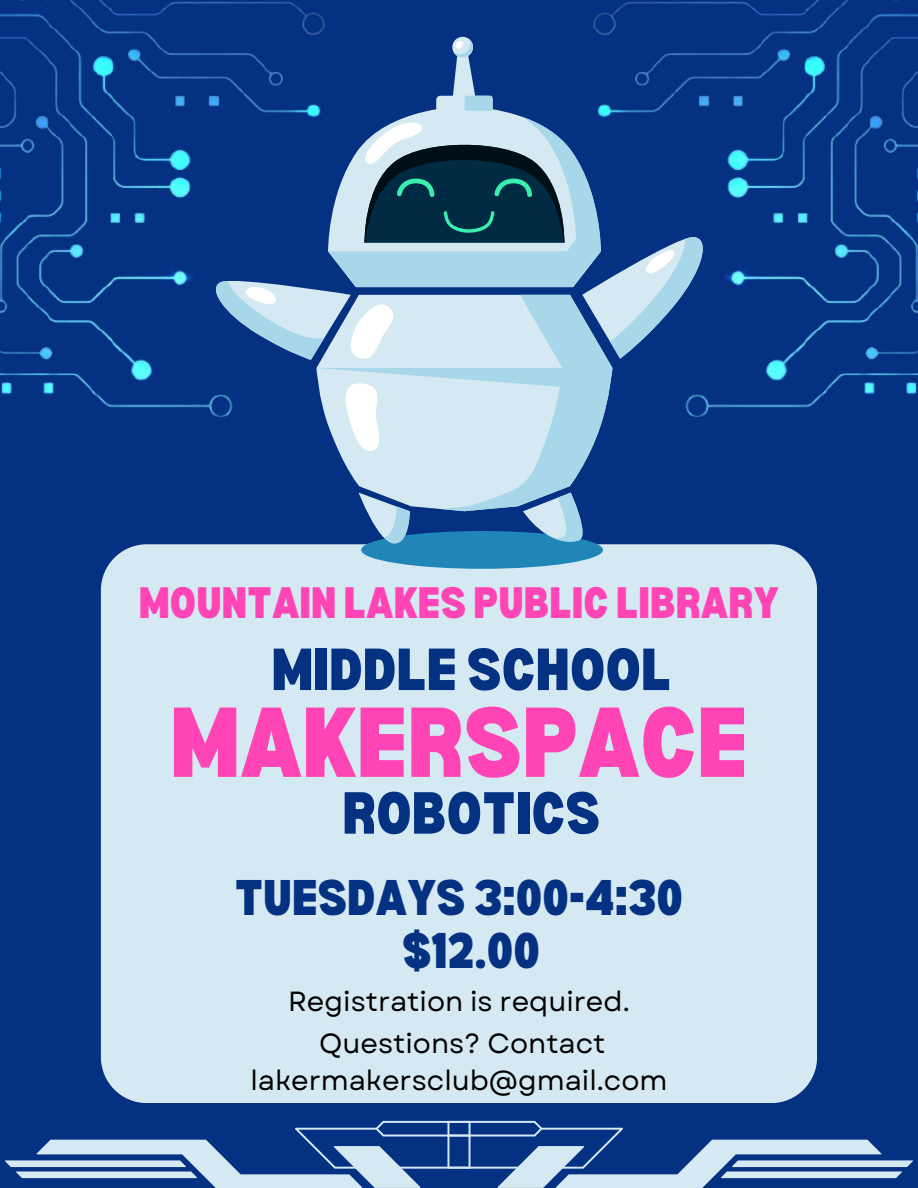
<style>
.page{position:relative;width:918px;height:1188px;background:#043182}
.page>*{position:absolute;margin:0;border:0;box-sizing:border-box;transform-origin:0 0}
.t1{font:900 semi-condensed 97.05px "Bernoru";color:#ff45b5}
.t2{font:900 semi-condensed 58.05px "Bernoru";color:#043182}
.t3{font:900 semi-condensed 49.05px "Bernoru";color:#043182}
.t4{font:900 semi-condensed 43.05px "Bernoru";color:#ff45b5}
.t5{font:27.75px "Garet";color:#000}
.t6{font:27.6px/37.2px "Garet";color:#000;text-align:center}
</style>
<div class="page">
<div style="left:101px;top:544px;width:716px;height:559px;background:#d5e9f2;border-radius:46px"></div>
<img style="left:593px;top:0;width:325px;height:408px">
<img style="left:0;top:0;width:325px;height:408px">
<svg style="left:5px;top:1121px;width:908px;height:67px"></svg>
<div style="left:361px;top:531px;width:242px;height:38px;background:#2085b7;border-radius:50%"></div>
<svg style="left:207px;top:37px;width:504px;height:511px"></svg>
<h3 class="t4" style="left:139px;top:578px;width:642px">MOUNTAIN LAKES PUBLIC LIBRARY</h3>
<p class="t2" style="left:271px;top:636px;width:401px">MIDDLE SCHOOL</p>
<h2 class="t1" style="left:170px;top:687px;width:579px">MAKERSPACE</h2>
<p class="t2" style="left:342px;top:780px;width:259px">ROBOTICS</p>
<h1 class="t3" style="left:235px;top:870px;width:450px">TUESDAYS 3:00-4:30</h1>
<h2 class="t3" style="left:402px;top:922px;width:139px">$12.00</h2>
<h4 class="t5" style="left:288px;top:981px;width:343px">Registration is required.</h4>
<h3 class="t6" style="left:250px;top:1025px;width:419px">Questions? Contact lakermakersclub@gmail.com</h3>
</div>
